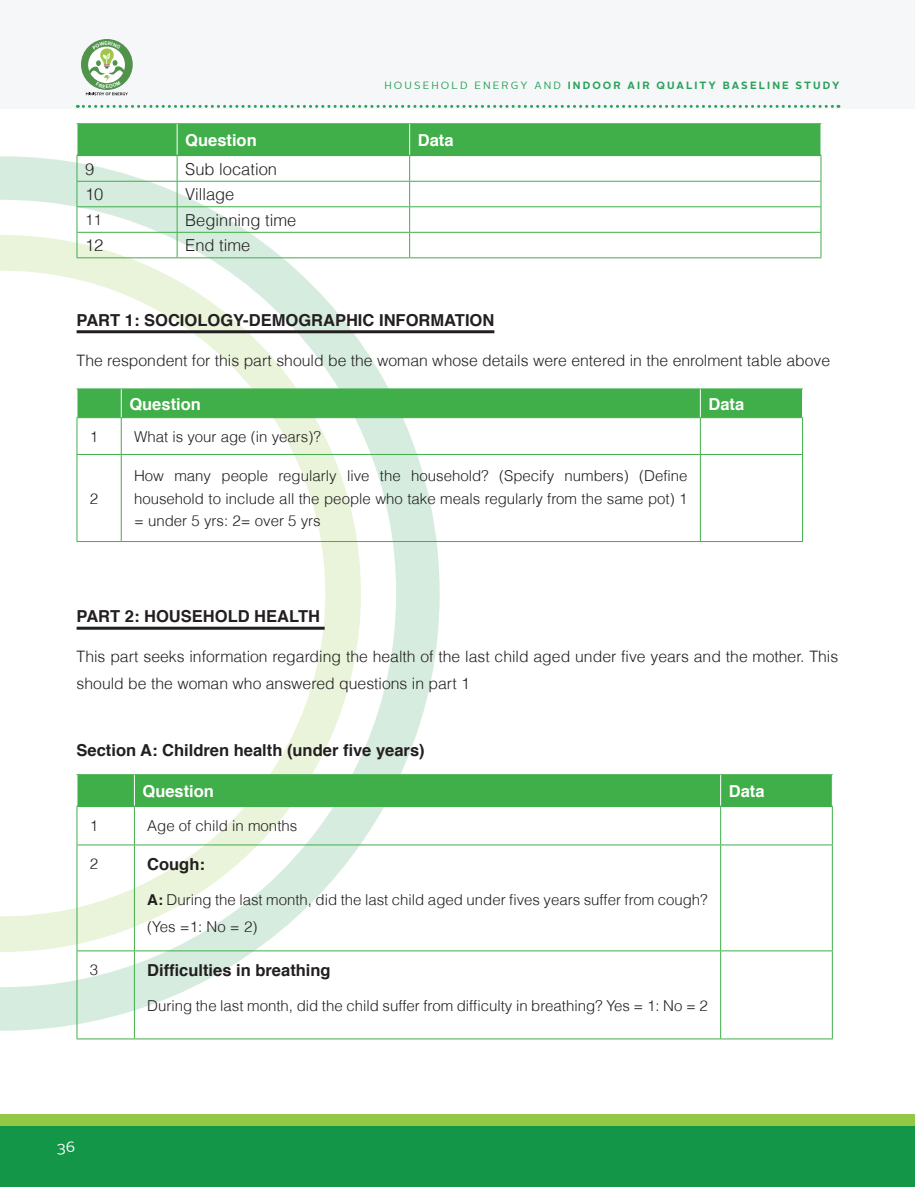
<style>
.page{position:relative;width:915px;height:1187px;background:#fff}
.page>*{position:absolute;margin:0;border:0;box-sizing:border-box;transform-origin:0 0}
.Annex_bold{font:700 16.5px "Helvetica";color:#231f20}
.Annex_Table_text{font:300 16.5px "Helvetica";color:#231f20}
.Annex_bold-2{font:700 16.5px "Helvetica";color:#fff}
.body_text{font:300 15.75px/27px "Helvetica";color:#231f20}
.Annex_Table_text-2{font:300 15px/22.5px "Helvetica";color:#231f20;text-align:justify}
.t1{font:15px "Alright Sans";color:#fff}
.t2{font:700 10.5px "Alright Sans";letter-spacing:.2em;color:#2ba25a}
.s1{font-weight:400}
.s2{font-weight:700}
</style>
<div class="page">
<div style="left:0;top:0;width:914px;height:108px;background:#f6f7f9"></div>
<hr style="left:914px;top:0;width:1px;height:108px;background:#f6f7f9">
<div style="left:0;top:1114px;width:914px;height:72px;background:#93c844"></div>
<div style="left:0;top:1126px;width:914px;height:60px;background:#139648"></div>
<svg style="left:0;top:156px;width:439px;height:874px"></svg>
<svg style="left:0;top:235px;width:361px;height:716px"></svg>
<svg style="left:77px;top:105px;width:761px;height:3px"></svg>
<div style="left:81px;top:39px;width:52px;height:51px;background:#51934b;border-radius:50%"></div>
<hr style="left:77px;top:330px;width:417px;height:3px;background:#231f20">
<hr style="left:77px;top:626px;width:247px;height:3px;background:#231f20">
<hr style="left:77px;top:123px;width:100px;height:1px;background:#40ae49">
<hr style="left:177px;top:123px;width:232px;height:1px;background:#40ae49">
<hr style="left:409px;top:123px;width:412px;height:1px;background:#40ae49">
<svg style="left:77px;top:124px;width:744px;height:133px"></svg>
<hr style="left:77px;top:257px;width:100px;height:1px;background:#40ae49">
<hr style="left:177px;top:257px;width:232px;height:1px;background:#40ae49">
<hr style="left:409px;top:257px;width:412px;height:1px;background:#40ae49">
<hr style="left:77px;top:124px;width:1px;height:31px;background:#fff">
<hr style="left:177px;top:124px;width:1px;height:31px;background:#fff">
<hr style="left:409px;top:124px;width:1px;height:31px;background:#fff">
<hr style="left:820px;top:124px;width:1px;height:31px;background:#fff">
<hr style="left:77px;top:388px;width:44px;height:1px;background:#40ae49">
<hr style="left:121px;top:388px;width:579px;height:1px;background:#40ae49">
<hr style="left:700px;top:388px;width:102px;height:1px;background:#40ae49">
<hr style="left:77px;top:417px;width:44px;height:1px;background:#40ae49">
<hr style="left:121px;top:417px;width:579px;height:1px;background:#40ae49">
<hr style="left:700px;top:417px;width:102px;height:1px;background:#40ae49">
<div style="left:77px;top:389px;width:725px;height:28px;background:#40ae49"></div>
<hr style="left:77px;top:418px;width:1px;height:36px;background:#40ae49">
<hr style="left:121px;top:418px;width:1px;height:36px;background:#40ae49">
<hr style="left:699px;top:418px;width:1px;height:36px;background:#40ae49">
<hr style="left:801px;top:418px;width:1px;height:36px;background:#40ae49">
<hr style="left:77px;top:454px;width:44px;height:1px;background:#40ae49">
<hr style="left:77px;top:455px;width:1px;height:86px;background:#40ae49">
<hr style="left:77px;top:541px;width:44px;height:1px;background:#40ae49">
<hr style="left:121px;top:454px;width:579px;height:1px;background:#40ae49">
<hr style="left:121px;top:455px;width:1px;height:86px;background:#40ae49">
<hr style="left:121px;top:541px;width:579px;height:1px;background:#40ae49">
<hr style="left:700px;top:454px;width:102px;height:1px;background:#40ae49">
<hr style="left:699px;top:455px;width:1px;height:86px;background:#40ae49">
<hr style="left:801px;top:455px;width:1px;height:86px;background:#40ae49">
<hr style="left:700px;top:541px;width:102px;height:1px;background:#40ae49">
<div style="left:78px;top:775px;width:753px;height:30px;background:#40ae49"></div>
<hr style="left:77px;top:774px;width:57px;height:1px;background:#40ae49">
<hr style="left:134px;top:774px;width:586px;height:1px;background:#40ae49">
<hr style="left:720px;top:774px;width:112px;height:1px;background:#40ae49">
<hr style="left:77px;top:805px;width:57px;height:2px;background:#40ae49">
<hr style="left:134px;top:805px;width:586px;height:2px;background:#40ae49">
<hr style="left:720px;top:805px;width:112px;height:2px;background:#40ae49">
<hr style="left:77px;top:775px;width:1px;height:30px;background:#fff">
<hr style="left:134px;top:775px;width:1px;height:30px;background:#fff">
<hr style="left:720px;top:775px;width:1px;height:30px;background:#fff">
<hr style="left:77px;top:807px;width:1px;height:37px;background:#40ae49">
<hr style="left:134px;top:807px;width:1px;height:37px;background:#40ae49">
<hr style="left:720px;top:807px;width:1px;height:37px;background:#40ae49">
<hr style="left:831px;top:807px;width:1px;height:37px;background:#40ae49">
<hr style="left:77px;top:844px;width:57px;height:1px;background:#40ae49">
<hr style="left:77px;top:845px;width:1px;height:105px;background:#40ae49">
<hr style="left:134px;top:844px;width:586px;height:1px;background:#40ae49">
<hr style="left:134px;top:845px;width:1px;height:105px;background:#40ae49">
<hr style="left:720px;top:844px;width:112px;height:1px;background:#40ae49">
<hr style="left:720px;top:845px;width:1px;height:105px;background:#40ae49">
<hr style="left:831px;top:845px;width:1px;height:105px;background:#40ae49">
<hr style="left:77px;top:950px;width:57px;height:1px;background:#40ae49">
<hr style="left:77px;top:951px;width:1px;height:87px;background:#40ae49">
<hr style="left:134px;top:950px;width:586px;height:1px;background:#40ae49">
<hr style="left:134px;top:951px;width:1px;height:87px;background:#40ae49">
<hr style="left:720px;top:950px;width:112px;height:1px;background:#40ae49">
<hr style="left:720px;top:951px;width:1px;height:87px;background:#40ae49">
<hr style="left:831px;top:951px;width:1px;height:87px;background:#40ae49">
<hr style="left:77px;top:1038px;width:57px;height:1px;background:#40ae49">
<hr style="left:134px;top:1038px;width:586px;height:1px;background:#40ae49">
<hr style="left:720px;top:1038px;width:112px;height:1px;background:#40ae49">
<svg style="left:86px;top:41px;width:42px;height:54px"></svg>
<p class="t2" style="left:384px;top:78px;width:456px"><span class="s1">HOUSEHOLD ENERGY AND</span> INDOOR AIR QUALITY BASELINE STUDY</p>
<p class="Annex_bold-2" style="left:185px;top:126px;width:73px">Question</p>
<p class="Annex_bold-2" style="left:417px;top:126px;width:37px">Data</p>
<p class="Annex_Table_text" style="left:85px;top:158px;width:11px">9</p>
<p class="Annex_Table_text" style="left:185px;top:158px;width:93px">Sub location</p>
<p class="Annex_Table_text" style="left:85px;top:184px;width:20px">10</p>
<p class="Annex_Table_text" style="left:185px;top:184px;width:51px">Village</p>
<p class="Annex_Table_text-2" style="left:85px;top:208px;width:18px">11</p>
<p class="Annex_Table_text" style="left:185px;top:209px;width:112px">Beginning time</p>
<p class="Annex_Table_text" style="left:85px;top:235px;width:20px">12</p>
<p class="Annex_Table_text" style="left:185px;top:235px;width:67px">End time</p>
<p class="Annex_bold" style="left:77px;top:306px;width:419px">PART 1: SOCIOLOGY-DEMOGRAPHIC INFORMATION</p>
<p class="body_text" style="left:77px;top:346px;width:754px">The respondent for this part should be the woman whose details were entered in the enrolment table above</p>
<p class="Annex_bold-2" style="left:129px;top:390px;width:73px">Question</p>
<p class="Annex_bold-2" style="left:708px;top:390px;width:37px">Data</p>
<p class="Annex_Table_text-2" style="left:90px;top:425px;width:10px">1</p>
<p class="Annex_Table_text-2" style="left:134px;top:425px;width:188px">What is your age (in years)?</p>
<p class="Annex_Table_text-2" style="left:90px;top:487px;width:10px">2</p>
<p class="Annex_Table_text-2" style="left:134px;top:464px;width:555px">How many people regularly live the household? (Specify numbers) (Define household to include all the people who take meals regularly from the same pot) 1 = under 5 yrs: 2= over 5 yrs</p>
<p class="Annex_bold" style="left:77px;top:603px;width:245px">PART 2: HOUSEHOLD HEALTH</p>
<p class="body_text" style="left:77px;top:642px;width:763px">This part seeks information regarding the health of the last child aged under five years and the mother. This should be the woman who answered questions in part 1</p>
<p class="Annex_bold" style="left:77px;top:736px;width:349px">Section A: Children health (under five years)</p>
<p class="Annex_bold-2" style="left:142px;top:777px;width:73px">Question</p>
<p class="Annex_bold-2" style="left:728px;top:777px;width:37px">Data</p>
<p class="Annex_Table_text-2" style="left:90px;top:813px;width:10px">1</p>
<p class="Annex_Table_text-2" style="left:147px;top:813px;width:152px">Age of child in months</p>
<p class="Annex_Table_text-2" style="left:90px;top:852px;width:10px">2</p>
<p class="Annex_bold" style="left:147px;top:850px;width:59px">Cough:</p>
<p class="Annex_Table_text-2" style="left:147px;top:888px;width:562px"><span class="s2">A:</span> During the last month, did the last child aged under fives years suffer from cough?</p>
<p class="Annex_Table_text-2" style="left:147px;top:915px;width:112px">(Yes =1: No = 2)</p>
<p class="Annex_Table_text-2" style="left:90px;top:958px;width:10px">3</p>
<p class="Annex_bold" style="left:147px;top:956px;width:185px">Difficulties in breathing</p>
<p class="Annex_Table_text-2" style="left:147px;top:994px;width:562px">During the last month, did the child suffer from difficulty in breathing? Yes = 1: No = 2</p>
<p class="t1" style="left:57px;top:1138px;width:20px">36</p>
</div>
